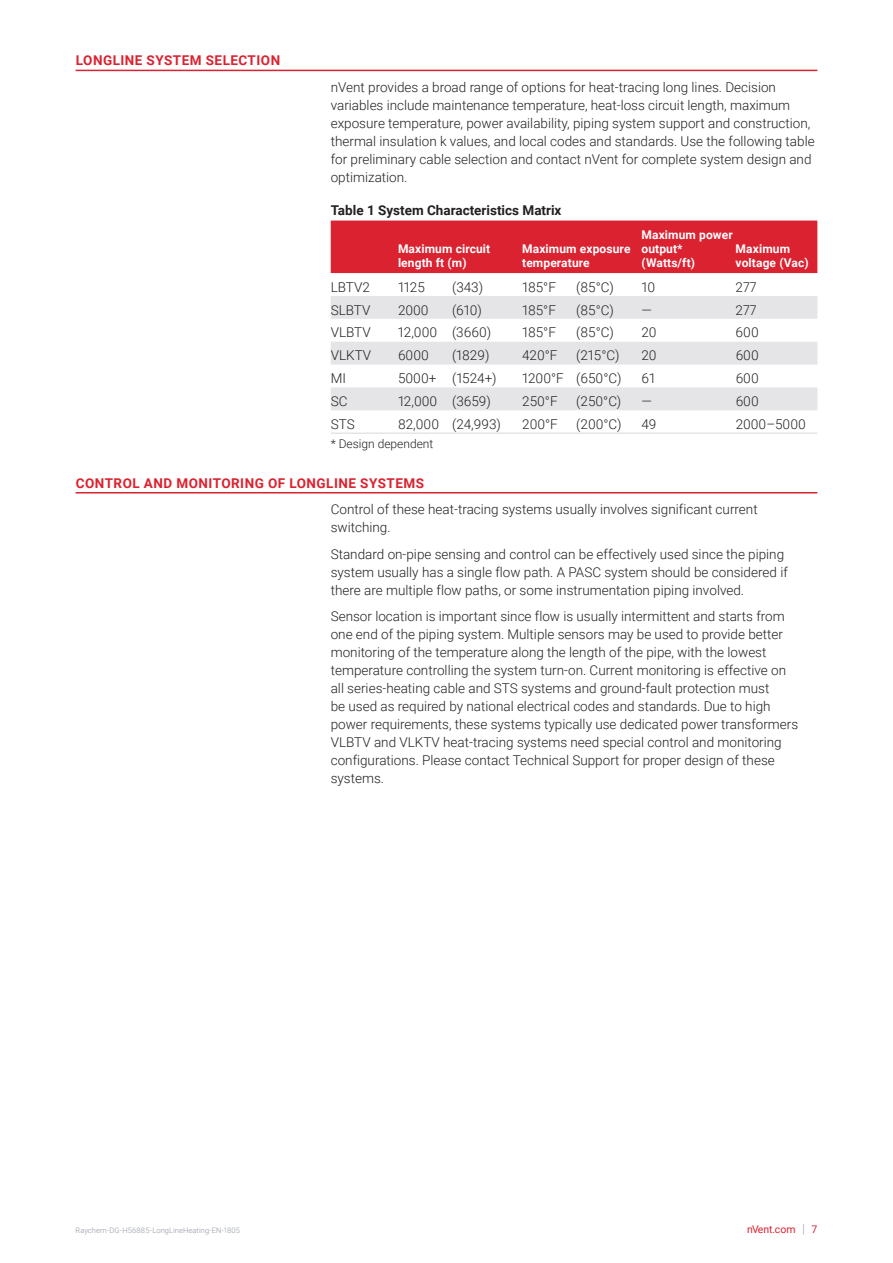
<style>
.page{position:relative;width:893px;height:1263px;background:#fff}
.page>*{position:absolute;margin:0;border:0;box-sizing:border-box;transform-origin:0 0}
.t1{font:300 13.5px/18px "Roboto";color:#231f20}
.t2{font:700 13.5px "Roboto";letter-spacing:.035em;color:#db2230}
.t3{font:700 13.5px "Roboto";color:#231f20}
.t4{font:700 12px/14.2px "Roboto";letter-spacing:.01em;color:#fff}
.t5{font:300 12px "Roboto";color:#231f20}
.t6{font:10.5px "Roboto";color:#db2230}
.t7{font:300 7.5px "Roboto";letter-spacing:.01em;color:#8f959e}
.s1{font-weight:300;font-size:12.6px;color:#8f959e}
</style>
<div class="page">
<hr style="left:76px;top:70px;width:741px;height:1px;background:#db2230">
<div style="left:331px;top:221px;width:486px;height:52px;background:#db2230"></div>
<svg style="left:331px;top:296px;width:486px;height:114px;fill:#e5e5e8"></svg>
<hr style="left:331px;top:432px;width:67px;height:2px;background:#e5e5e8">
<hr style="left:398px;top:432px;width:124px;height:2px;background:#e5e5e8">
<hr style="left:522px;top:432px;width:119px;height:2px;background:#e5e5e8">
<hr style="left:641px;top:432px;width:95px;height:2px;background:#e5e5e8">
<hr style="left:736px;top:432px;width:81px;height:2px;background:#e5e5e8">
<hr style="left:76px;top:492px;width:741px;height:1px;background:#db2230">
<p class="t2" style="left:76px;top:51px;width:206px">LONGLINE SYSTEM SELECTION</p>
<p class="t1" style="left:331px;top:78px;width:485px">nVent provides a broad range of options for heat-tracing long lines. Decision variables include maintenance temperature, heat-loss circuit length, maximum exposure temperature, power availability, piping system support and construction, thermal insulation k values, and local codes and standards. Use the following table for preliminary cable selection and contact nVent for complete system design and optimization.</p>
<p class="t3" style="left:331px;top:200px;width:232px">Table 1 System Characteristics Matrix</p>
<p class="t4" style="left:398px;top:241px;width:94px">Maximum circuit length ft (m)</p>
<p class="t4" style="left:522px;top:241px;width:110px">Maximum exposure temperature</p>
<p class="t4" style="left:641px;top:227px;width:93px">Maximum power output* (Watts/ft)</p>
<p class="t4" style="left:736px;top:241px;width:75px">Maximum voltage (Vac)</p>
<p class="t1" style="left:331px;top:277px;width:41px">LBTV2</p>
<p class="t1" style="left:398px;top:277px;width:28px">1125</p>
<p class="t1" style="left:452px;top:277px;width:33px">(343)</p>
<p class="t1" style="left:522px;top:277px;width:35px">185°F</p>
<p class="t1" style="left:576px;top:277px;width:39px">(85°C)</p>
<p class="t1" style="left:641px;top:277px;width:15px">10</p>
<p class="t1" style="left:736px;top:277px;width:22px">277</p>
<p class="t1" style="left:331px;top:300px;width:41px">SLBTV</p>
<p class="t1" style="left:398px;top:300px;width:32px">2000</p>
<p class="t1" style="left:452px;top:300px;width:31px">(610)</p>
<p class="t1" style="left:522px;top:300px;width:35px">185°F</p>
<p class="t1" style="left:576px;top:300px;width:39px">(85°C)</p>
<p class="t1" style="left:641px;top:300px;width:12px">—</p>
<p class="t1" style="left:736px;top:300px;width:22px">277</p>
<p class="t1" style="left:331px;top:323px;width:42px">VLBTV</p>
<p class="t1" style="left:398px;top:323px;width:95px">12,000 (3660)</p>
<p class="t1" style="left:522px;top:323px;width:35px">185°F</p>
<p class="t1" style="left:576px;top:323px;width:39px">(85°C)</p>
<p class="t1" style="left:641px;top:323px;width:17px">20</p>
<p class="t1" style="left:736px;top:323px;width:25px">600</p>
<p class="t1" style="left:331px;top:346px;width:42px">VLKTV</p>
<p class="t1" style="left:398px;top:346px;width:32px">6000</p>
<p class="t1" style="left:452px;top:346px;width:39px">(1829)</p>
<p class="t1" style="left:522px;top:346px;width:37px">420°F</p>
<p class="t1" style="left:576px;top:346px;width:45px">(215°C)</p>
<p class="t1" style="left:641px;top:346px;width:17px">20</p>
<p class="t1" style="left:736px;top:346px;width:25px">600</p>
<p class="t1" style="left:331px;top:369px;width:17px">MI</p>
<p class="t1" style="left:398px;top:369px;width:100px">5000+ (1524+)</p>
<p class="t1" style="left:522px;top:369px;width:101px">1200°F (650°C)</p>
<p class="t1" style="left:641px;top:369px;width:15px">61</p>
<p class="t1" style="left:736px;top:369px;width:25px">600</p>
<p class="t1" style="left:331px;top:392px;width:18px">SC</p>
<p class="t1" style="left:398px;top:392px;width:94px">12,000 (3659)</p>
<p class="t1" style="left:522px;top:392px;width:37px">250°F</p>
<p class="t1" style="left:576px;top:392px;width:47px">(250°C)</p>
<p class="t1" style="left:641px;top:392px;width:12px">—</p>
<p class="t1" style="left:736px;top:392px;width:25px">600</p>
<p class="t1" style="left:331px;top:415px;width:25px">STS</p>
<p class="t1" style="left:398px;top:415px;width:104px">82,000 (24,993)</p>
<p class="t1" style="left:522px;top:415px;width:37px">200°F</p>
<p class="t1" style="left:576px;top:415px;width:47px">(200°C)</p>
<p class="t1" style="left:641px;top:415px;width:17px">49</p>
<p class="t1" style="left:736px;top:415px;width:72px">2000–5000</p>
<p class="t5" style="left:331px;top:436px;width:104px">* Design dependent</p>
<p class="t2" style="left:76px;top:473px;width:350px">CONTROL AND MONITORING OF LONGLINE SYSTEMS</p>
<p class="t1" style="left:331px;top:500px;width:428px">Control of these heat-tracing systems usually involves significant current switching.</p>
<p class="t1" style="left:331px;top:544px;width:459px">Standard on-pipe sensing and control can be effectively used since the piping system usually has a single flow path. A PASC system should be considered if there are multiple flow paths, or some instrumentation piping involved.</p>
<p class="t1" style="left:331px;top:607px;width:469px">Sensor location is important since flow is usually intermittent and starts from one end of the piping system. Multiple sensors may be used to provide better monitoring of the temperature along the length of the pipe, with the lowest temperature controlling the system turn-on. Current monitoring is effective on all series-heating cable and STS systems and ground-fault protection must<br>be used as required by national electrical codes and standards. Due to high power requirements, these systems typically use dedicated power transformers VLBTV and VLKTV heat-tracing systems need special control and monitoring configurations. Please contact Technical Support for proper design of these systems.</p>
<p class="t7" style="left:76px;top:1225px;width:166px">Raychem-DG-H56885-LongLineHeating-EN-1805</p>
<p class="t6" style="left:747px;top:1222px;width:72px">nVent.com <span class="s1">|</span> 7</p>
</div>
